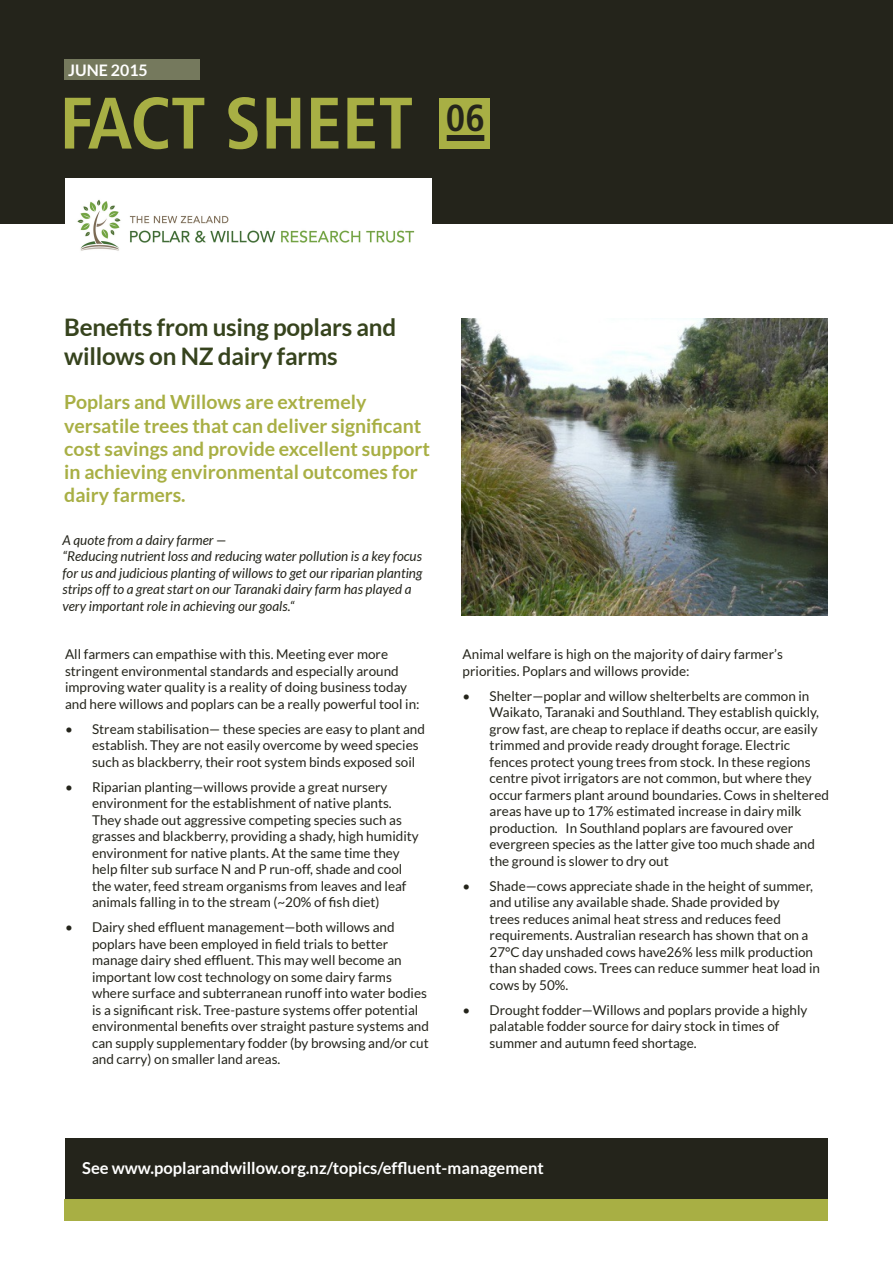
<style>
.page{position:relative;width:893px;height:1263px;background:#fff}
.page>*{position:absolute;margin:0;border:0;box-sizing:border-box;transform-origin:0 0}
.t1{font:700 condensed 72.75px "Frutiger LT Std";color:#a8af44}
.t2{font:700 condensed 37.5px "Frutiger LT Std";color:#24241b}
.body{font:700 24.15px/29px "Lato";letter-spacing:-.01em;color:#36431d}
.body-2{font:700 19.5px/23.2px "Lato";color:#a8af44}
.body-3{font:700 16.5px "Lato";color:#fff}
.sub{font:700 15.9px "Lato";color:#fff}
.body-4{font:13.5px/16.5px "Lato";color:#24241b}
.body-5{font:italic 13.5px/16.5px "Lato";color:#24241b}
</style>
<div class="page">
<div style="left:65px;top:1138px;width:763px;height:61px;background:#24241b"></div>
<div style="left:0;top:0;width:893px;height:223px;background:#24241b"></div>
<div style="left:65px;top:1199px;width:763px;height:21px;background:#a8af44"></div>
<div style="left:65px;top:59px;width:135px;height:21px;background:#75795d"></div>
<div style="left:65px;top:179px;width:367px;height:89px;background:#fff"></div>
<img style="left:77px;top:199px;width:338px;height:52px">
<div style="left:440px;top:98px;width:50px;height:50px;background:#a8af44"></div>
<div style="left:447px;top:135px;width:37px;height:6px;background:#24241b"></div>
<img style="left:461px;top:318px;width:367px;height:298px">
<p class="sub" style="left:68px;top:61px;width:81px">JUNE 2015</p>
<p class="t1" style="left:60px;top:80px;width:355px">FACT SHEET</p>
<p class="t2" style="left:446px;top:96px;width:40px">06</p>
<p class="body" style="left:64px;top:312px;width:333px">Benefits from using poplars and willows on NZ dairy farms</p>
<p class="body-2" style="left:64px;top:390px;width:367px">Poplars and Willows are extremely versatile trees that can deliver significant cost savings and provide excellent support in achieving environmental outcomes for dairy farmers.</p>
<p class="body-5" style="left:62px;top:532px;width:361px">A quote from a dairy farmer —<br>“Reducing nutrient loss and reducing water pollution is a key focus for us and judicious planting of willows to get our riparian planting strips off to a great start on our Taranaki dairy farm has played a very important role in achieving our goals.“</p>
<p class="body-4" style="left:65px;top:646px;width:356px">All farmers can empathise with this. Meeting ever more stringent environmental standards and especially around improving water quality is a reality of doing business today and here willows and poplars can be a really powerful tool in:</p>
<p class="body-4" style="left:92px;top:721px;width:334px;text-indent:-27px">• Stream stabilisation— these species are easy to plant and establish. They are not easily overcome by weed species such as blackberry, their root system binds exposed soil</p>
<p class="body-4" style="left:92px;top:779px;width:328px;text-indent:-27px">• Riparian planting—willows provide a great nursery environment for the establishment of native plants.<br>They shade out aggressive competing species such as grasses and blackberry, providing a shady, high humidity environment for native plants. At the same time they help filter sub surface N and P run-off, shade and cool the water, feed stream organisms from leaves and leaf animals falling in to the stream (~20% of fish diet)</p>
<p class="body-4" style="left:92px;top:919px;width:338px;text-indent:-27px">• Dairy shed effluent management—both willows and poplars have been employed in field trials to better manage dairy shed effluent. This may well become an important low cost technology on some dairy farms where surface and subterranean runoff into water bodies is a significant risk. Tree-pasture systems offer potential environmental benefits over straight pasture systems and can supply supplementary fodder (by browsing and/or cut and carry) on smaller land areas.</p>
<p class="body-4" style="left:463px;top:646px;width:322px">Animal welfare is high on the majority of dairy farmer’s priorities. Poplars and willows provide:</p>
<p class="body-4" style="left:490px;top:688px;width:341px;text-indent:-27px">• Shelter—poplar and willow shelterbelts are common in Waikato, Taranaki and Southland. They establish quickly, grow fast, are cheap to replace if deaths occur, are easily trimmed and provide ready drought forage. Electric fences protect young trees from stock. In these regions centre pivot irrigators are not common, but where they occur farmers plant around boundaries. Cows in sheltered areas have up to 17% estimated increase in dairy milk production. In Southland poplars are favoured over evergreen species as the latter give too much shade and the ground is slower to dry out</p>
<p class="body-4" style="left:490px;top:878px;width:332px;text-indent:-27px">• Shade—cows appreciate shade in the height of summer, and utilise any available shade. Shade provided by<br>trees reduces animal heat stress and reduces feed requirements. Australian research has shown that on a 27°C day unshaded cows have26% less milk production than shaded cows. Trees can reduce summer heat load in cows by 50%.</p>
<p class="body-4" style="left:490px;top:1002px;width:319px;text-indent:-27px">• Drought fodder—Willows and poplars provide a highly palatable fodder source for dairy stock in times of summer and autumn feed shortage.</p>
<p class="body-3" style="left:82px;top:1158px;width:463px">See www.poplarandwillow.org.nz/topics/effluent-management</p>
</div>
